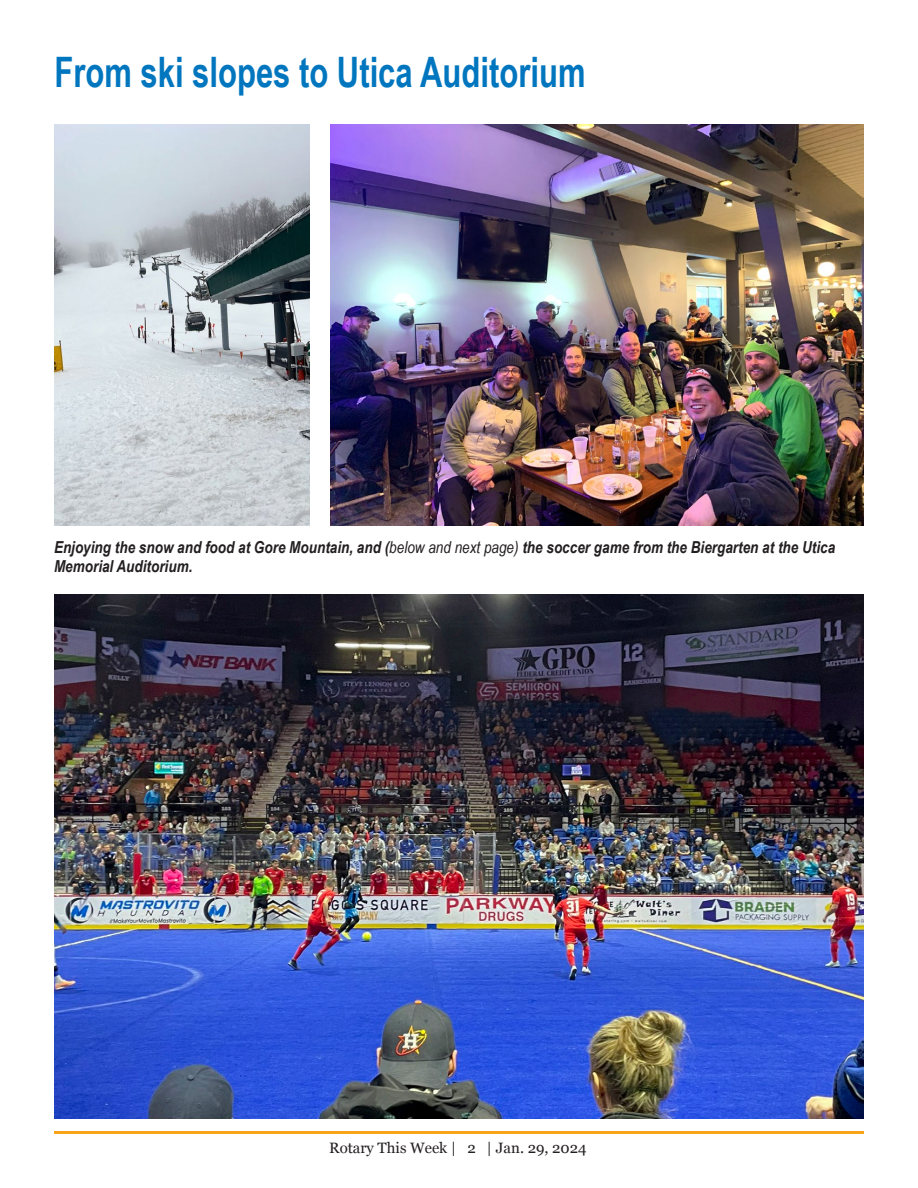
<style>
.page{position:relative;width:918px;height:1188px;background:#fff}
.page>*{position:absolute;margin:0;border:0;box-sizing:border-box;transform-origin:0 0}
.t1{font:700 42px "Arial Narrow";color:#0076bf;scale:.9 1}
.t2{font:italic 700 16.5px/19.8px "Arial Narrow";color:#231f20}
.t3{font:15px "Georgia";color:#231f20}
.s1{font-weight:400}
</style>
<div class="page">
<hr style="left:54px;top:1131px;width:810px;height:3px;background:#f9a31b">
<img style="left:330px;top:125px;width:534px;height:400px">
<img style="left:54px;top:125px;width:256px;height:400px">
<img style="left:54px;top:594px;width:810px;height:525px">
<h1 class="t1" style="left:54px;top:40px;width:592px">From ski slopes to Utica Auditorium</h1>
<p class="t2" style="left:54px;top:536px;width:783px">Enjoying the snow and food at Gore Mountain, and (<span class="s1">below and next page)</span> the soccer game from the Biergarten at the Utica<br>Memorial Auditorium.</p>
<p class="t3" style="left:329px;top:1137px;width:259px">Rotary This Week | 2 | Jan. 29, 2024</p>
</div>
